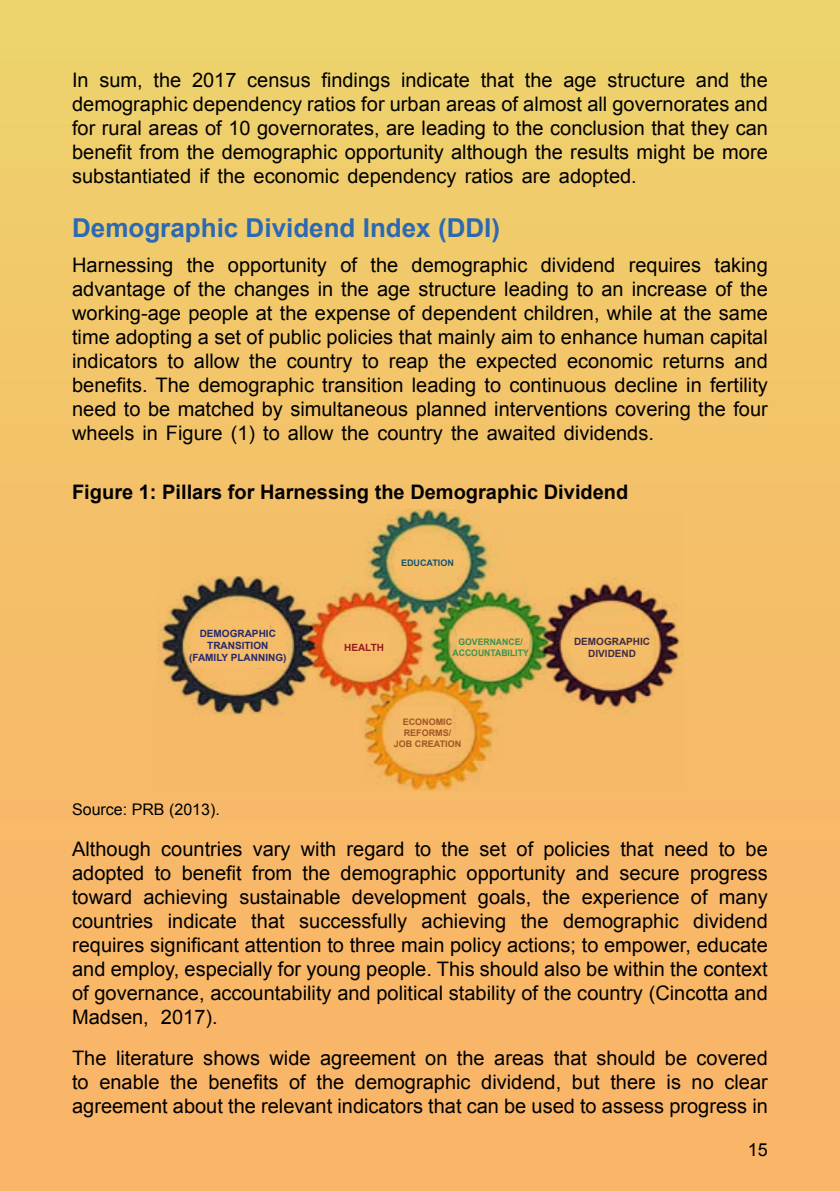
<style>
.page{position:relative;width:840px;height:1191px;background:#fff}
.page>*{position:absolute;margin:0;border:0;box-sizing:border-box;transform-origin:0 0}
.t1{font:700 26px "Arial";color:#2b69b3}
.t2{font:20px/24px "Arial";color:#000;text-align:justify}
.t3{font:700 20px "Arial";color:#000}
.t4{font:18px "Arial";color:#000}
.t5{font:16px "Arial";color:#000}
.t6{font:700 10px/12px "Arial";color:#26296c;text-align:center}
.t7{font:700 10px/12px "Arial";color:#422e42;text-align:center}
.t8{font:700 10px "Arial";color:#961c1f}
.t9{font:700 9px/10.8px "Arial";color:#9f5725;text-align:center}
.t10{font:700 9px/10.8px "Arial";color:#3d924e;text-align:center;scale:.96 1}
.t11{font:700 9px "Arial";color:#145571}
</style>
<div class="page">
<div style="left:0;top:0;width:839px;height:1191px;background:linear-gradient(to bottom,#eed16c,#fbb067)"></div>
<img style="left:157px;top:510px;width:526px;height:280px">
<div style="left:400px;top:707px;width:51px;height:46px;background:#f6ba69"></div>
<div style="left:340px;top:632px;width:47px;height:20px;background:#f6bd69"></div>
<div style="left:457px;top:632px;width:65px;height:22px;background:#f6bd69"></div>
<div style="left:570px;top:632px;width:75px;height:25px;background:#f6bd69"></div>
<div style="left:199px;top:620px;width:71px;height:47px;background:#f6bd69"></div>
<div style="left:395px;top:551px;width:64px;height:16px;background:#f5bf69"></div>
<p class="t2" style="left:72px;top:68px;width:697px">In sum, the 2017 census findings indicate that the age structure and the demographic dependency ratios for urban areas of almost all governorates and for rural areas of 10 governorates, are leading to the conclusion that they can benefit from the demographic opportunity although the results might be more substantiated if the economic dependency ratios are adopted.</p>
<h1 class="t1" style="left:72px;top:210px;width:429px">Demographic Dividend Index (DDI)</h1>
<p class="t2" style="left:72px;top:253px;width:697px">Harnessing the opportunity of the demographic dividend requires taking advantage of the changes in the age structure leading to an increase of the working-age people at the expense of dependent children, while at the same time adopting a set of public policies that mainly aim to enhance human capital indicators to allow the country to reap the expected economic returns and benefits. The demographic transition leading to continuous decline in fertility need to be matched by simultaneous planned interventions covering the four wheels in Figure (1) to allow the country the awaited dividends.</p>
<p class="t3" style="left:72px;top:479px;width:557px">Figure 1: Pillars for Harnessing the Demographic Dividend</p>
<p class="t6" style="left:189px;top:627px;width:99px">DEMOGRAPHIC<br>TRANSITION (FAMILY PLANNING)</p>
<p class="t11" style="left:401px;top:556px;width:54px">EDUCATION</p>
<p class="t8" style="left:344px;top:640px;width:41px">HEALTH</p>
<p class="t10" style="left:452px;top:636px;width:81px">GOVERNANCE/<br>ACCOUNTABILITY</p>
<p class="t9" style="left:393px;top:717px;width:69px">ECONOMIC<br>REFORMS/<br>JOB CREATION</p>
<p class="t7" style="left:573px;top:635px;width:78px">DEMOGRAPHIC<br>DIVIDEND</p>
<p class="t5" style="left:72px;top:799px;width:149px">Source: PRB (2013).</p>
<p class="t2" style="left:72px;top:837px;width:697px">Although countries vary with regard to the set of policies that need to be adopted to benefit from the demographic opportunity and secure progress toward achieving sustainable development goals, the experience of many countries indicate that successfully achieving the demographic dividend requires significant attention to three main policy actions; to empower, educate and employ, especially for young people. This should also be within the context of governance, accountability and political stability of the country (Cincotta and Madsen, 2017).</p>
<p class="t2" style="left:72px;top:1046px;width:697px">The literature shows wide agreement on the areas that should be covered to enable the benefits of the demographic dividend, but there is no clear agreement about the relevant indicators that can be used to assess progress in</p>
<p class="t4" style="left:747px;top:1138px;width:22px">15</p>
</div>
